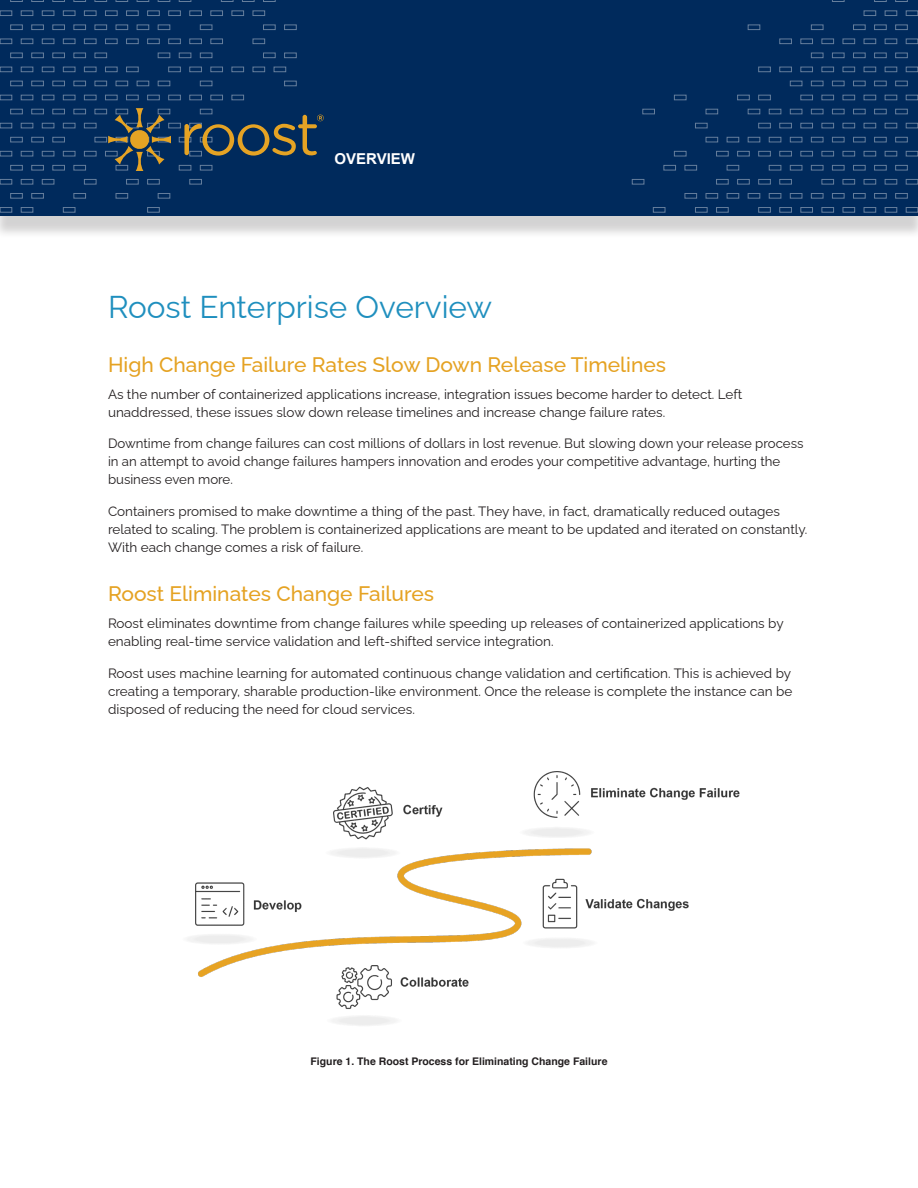
<style>
.page{position:relative;width:918px;height:1188px;background:#fff}
.page>*{position:absolute;margin:0;border:0;box-sizing:border-box;transform-origin:0 0}
.t1{font:31.5px "Raleway";color:#1f8fbe}
.t2{font:500 21px "Raleway";color:#e5a222}
.Reverse_Tab{font:700 15px "Arial";color:#fff}
.Body{font:13.5px/18px "Raleway";color:#231f20}
.Fig_Head{font:700 10.5px "Helvetica";color:#231f20}
</style>
<div class="page">
<div style="left:0;top:7px;width:918px;height:232px;background:#231f20;opacity:.2"></div>
<div style="left:0;top:0;width:918px;height:216px;background:#002a5c"></div>
<svg style="left:11px;top:0;width:11px;height:2px"></svg>
<svg style="left:32px;top:0;width:12px;height:2px"></svg>
<svg style="left:53px;top:0;width:12px;height:2px"></svg>
<svg style="left:74px;top:0;width:12px;height:2px"></svg>
<svg style="left:95px;top:0;width:12px;height:2px"></svg>
<svg style="left:116px;top:0;width:12px;height:2px"></svg>
<svg style="left:137px;top:0;width:12px;height:2px"></svg>
<svg style="left:158px;top:0;width:12px;height:2px"></svg>
<svg style="left:179px;top:0;width:12px;height:2px"></svg>
<svg style="left:221px;top:0;width:12px;height:2px"></svg>
<svg style="left:242px;top:0;width:12px;height:2px"></svg>
<svg style="left:263px;top:0;width:12px;height:2px"></svg>
<svg style="left:832px;top:0;width:12px;height:2px"></svg>
<svg style="left:874px;top:0;width:12px;height:2px"></svg>
<svg style="left:896px;top:0;width:11px;height:2px"></svg>
<img style="left:187px;top:772px;width:553px;height:254px">
<svg style="left:184px;top:115px;width:140px;height:41px"></svg>
<svg style="left:108px;top:108px;width:63px;height:63px"></svg>
<p class="Reverse_Tab" style="left:334px;top:149px;width:82px">OVERVIEW</p>
<p class="t1" style="left:108px;top:281px;width:386px">Roost Enterprise Overview</p>
<h1 class="t2" style="left:108px;top:347px;width:560px">High Change Failure Rates Slow Down Release Timelines</h1>
<p class="Body" style="left:108px;top:383px;width:636px">As the number of containerized applications increase, integration issues become harder to detect. Left unaddressed, these issues slow down release timelines and increase change failure rates.</p>
<p class="Body" style="left:108px;top:433px;width:697px">Downtime from change failures can cost millions of dollars in lost revenue. But slowing down your release process in an attempt to avoid change failures hampers innovation and erodes your competitive advantage, hurting the business even more.</p>
<p class="Body" style="left:108px;top:500px;width:701px">Containers promised to make downtime a thing of the past. They have, in fact, dramatically reduced outages related to scaling. The problem is containerized applications are meant to be updated and iterated on constantly.<br>With each change comes a risk of failure.</p>
<h1 class="t2" style="left:108px;top:577px;width:328px">Roost Eliminates Change Failures</h1>
<p class="Body" style="left:108px;top:613px;width:677px">Roost eliminates downtime from change failures while speeding up releases of containerized applications by enabling real-time service validation and left-shifted service integration.</p>
<p class="Body" style="left:108px;top:662px;width:686px;text-align:justify">Roost uses machine learning for automated continuous change validation and certification. This is achieved by creating a temporary, sharable production-like environment. Once the release is complete the instance can be disposed of reducing the need for cloud services.</p>
<p class="Fig_Head" style="left:311px;top:1052px;width:298px">Figure 1. The Roost Process for Eliminating Change Failure</p>
</div>
